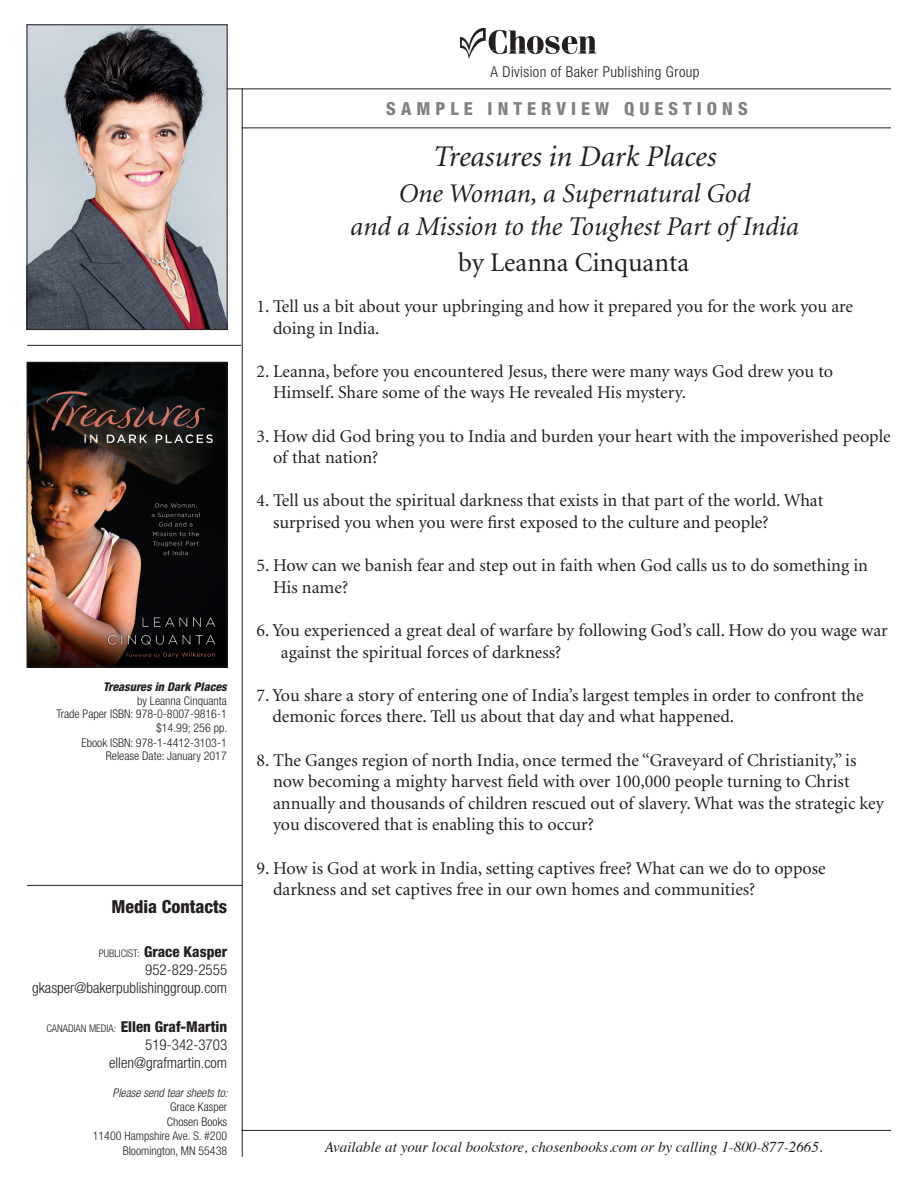
<style>
.page{position:relative;width:918px;height:1188px;background:#fff}
.page>*{position:absolute;margin:0;border:0;box-sizing:border-box;transform-origin:0 0}
.Head_2{font:italic 30px "Minion";color:#231f20}
.Head_2-2{font:italic 27px "Minion";color:#231f20}
.Head_2-3{font:27px "Minion";color:#231f20}
.Body_text{font:18px/21.6px "Minion";color:#231f20}
.t1{font:800 condensed 18px "Helvetica Neue";letter-spacing:.28em;color:#808285}
.t2{font:800 condensed 18px "Helvetica Neue";color:#231f20}
.Book_ID{font:300 condensed 15px "Helvetica Neue";color:#231f20}
.t3{font:italic 15px "Times";color:#231f20}
.t4{font:800 condensed 15px "Helvetica Neue";color:#231f20}
.Book_ID-2{font:300 condensed 15px "Helvetica Neue";letter-spacing:.03em;color:#231f20}
.Book_ID-3{font:300 condensed 12px "Helvetica Neue";color:#231f20}
.t5{font:italic 300 condensed 12px "Helvetica Neue";color:#231f20}
.Book_Title{font:italic 800 condensed 12px "Helvetica Neue";color:#231f20}
.s1{font-weight:300;font-size:10.5px}
</style>
<div class="page">
<img style="left:29px;top:364px;width:196px;height:301px">
<div style="left:27px;top:362px;width:200px;height:305px;border:1px solid #231f20"></div>
<img style="left:29px;top:27px;width:196px;height:301px">
<div style="left:27px;top:25px;width:200px;height:305px;border:1px solid #231f20"></div>
<svg style="left:460px;top:28px;width:136px;height:31px"></svg>
<hr style="left:241px;top:1130px;width:650px;height:1px;background:#231f20">
<hr style="left:27px;top:345px;width:215px;height:1px;background:#231f20">
<hr style="left:242px;top:88px;width:1px;height:1069px;background:#231f20">
<hr style="left:241px;top:128px;width:650px;height:1px;background:#231f20">
<hr style="left:227px;top:89px;width:664px;height:1px;background:#231f20">
<hr style="left:27px;top:885px;width:216px;height:1px;background:#231f20">
<p class="Book_Title" style="left:103px;top:679px;width:125px">Treasures in Dark Places</p>
<p class="Book_ID-3" style="left:137px;top:693px;width:91px">by Leanna Cinquanta</p>
<p class="Book_ID-3" style="left:56px;top:707px;width:172px">Trade Paper ISBN: 978-0-8007-9816-1</p>
<p class="Book_ID-3" style="left:156px;top:720px;width:73px">$14.99; 256 pp.</p>
<p class="Book_ID-3" style="left:82px;top:735px;width:147px">Ebook ISBN: 978-1-4412-3103-1</p>
<p class="Book_ID-3" style="left:106px;top:749px;width:122px">Release Date: January 2017</p>
<p class="t2" style="left:112px;top:896px;width:117px">Media Contacts</p>
<p class="t4" style="left:99px;top:942px;width:130px"><span class="s1">PUBLICIST:</span> Grace Kasper</p>
<p class="Book_ID" style="left:145px;top:961px;width:83px">952-829-2555</p>
<p class="Book_ID" style="left:32px;top:979px;width:197px">gkasper@bakerpublishinggroup.com</p>
<p class="t4" style="left:46px;top:1018px;width:182px"><span class="s1">CANADIAN MEDIA:</span> Ellen Graf-Martin</p>
<p class="Book_ID" style="left:145px;top:1036px;width:83px">519-342-3703</p>
<p class="Book_ID" style="left:109px;top:1054px;width:120px">ellen@grafmartin.com</p>
<p class="t5" style="left:113px;top:1086px;width:117px">Please send tear sheets to:</p>
<p class="Book_ID-3" style="left:170px;top:1100px;width:59px">Grace Kasper</p>
<p class="Book_ID-3" style="left:167px;top:1115px;width:62px">Chosen Books</p>
<p class="Book_ID-3" style="left:93px;top:1129px;width:136px">11400 Hampshire Ave. S. #200</p>
<p class="Book_ID-3" style="left:123px;top:1144px;width:106px">Bloomington, MN 55438</p>
<p class="Book_ID-2" style="left:490px;top:63px;width:211px">A Division of Baker Publishing Group</p>
<p class="t1" style="left:386px;top:97px;width:363px">SAMPLE INTERVIEW QUESTIONS</p>
<p class="Head_2" style="left:432px;top:141px;width:285px">Treasures in Dark Places</p>
<p class="Head_2-2" style="left:398px;top:180px;width:353px">One Woman, a Supernatural God</p>
<p class="Head_2-2" style="left:350px;top:213px;width:450px">and a Mission to the Toughest Part of India</p>
<p class="Head_2-3" style="left:458px;top:249px;width:232px">by Leanna Cinquanta</p>
<p class="Body_text" style="left:273px;top:296px;width:582px;text-indent:-17px">1. Tell us a bit about your upbringing and how it prepared you for the work you are doing in India.</p>
<p class="Body_text" style="left:273px;top:361px;width:562px;text-indent:-17px">2. Leanna, before you encountered Jesus, there were many ways God drew you to<br>Himself. Share some of the ways He revealed His mystery.</p>
<p class="Body_text" style="left:273px;top:426px;width:619px;text-indent:-17px">3. How did God bring you to India and burden your heart with the impoverished people of that nation?</p>
<p class="Body_text" style="left:273px;top:490px;width:552px;text-indent:-17px">4. Tell us about the spiritual darkness that exists in that part of the world. What surprised you when you were first exposed to the culture and people?</p>
<p class="Body_text" style="left:273px;top:555px;width:596px;text-indent:-17px">5. How can we banish fear and step out in faith when God calls us to do something in<br>His name?</p>
<p class="Body_text" style="left:281px;top:620px;width:608px;text-indent:-24px">6. You experienced a great deal of warfare by following God’s call. How do you wage war against the spiritual forces of darkness?</p>
<p class="Body_text" style="left:272px;top:685px;width:593px;text-indent:-16px">7. You share a story of entering one of India’s largest temples in order to confront the demonic forces there. Tell us about that day and what happened.</p>
<p class="Body_text" style="left:273px;top:750px;width:612px;text-indent:-17px">8. The Ganges region of north India, once termed the “Graveyard of Christianity,” is now becoming a mighty harvest field with over 100,000 people turning to Christ annually and thousands of children rescued out of slavery. What was the strategic key you discovered that is enabling this to occur?</p>
<p class="Body_text" style="left:273px;top:858px;width:554px;text-indent:-17px">9. How is God at work in India, setting captives free? What can we do to oppose darkness and set captives free in our own homes and communities?</p>
<p class="t3" style="left:325px;top:1134px;width:499px">Available at your local bookstore, chosenbooks.com or by calling 1-800-877-2665.</p>
</div>
